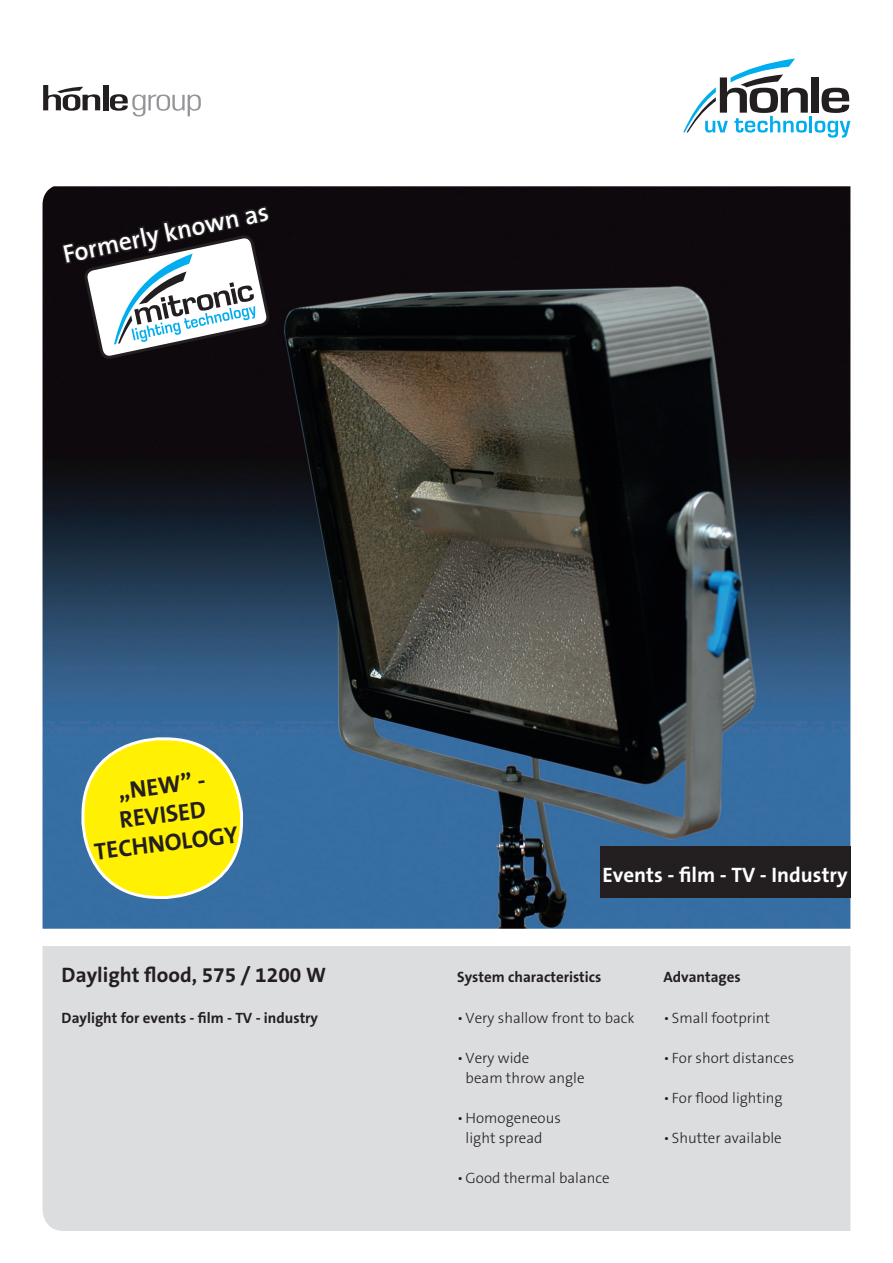
<style>
.page{position:relative;width:893px;height:1263px;background:#fff}
.page>*{position:absolute;margin:0;border:0;box-sizing:border-box;transform-origin:0 0}
.t1{font:600 25.5px "The Sans B6";color:#fff}
.t2{font:700 24px/28.8px "The Sans B7";color:#231f20;text-align:center}
.t3{font:700 21px "The Sans B7";color:#231f20}
.t4{font:700 21px "The Sans B7";color:#fff}
.t5{font:300 15px/20.1px "The Sans B3";color:#231f20}
.t6{font:700 15px "The Sans B7";color:#231f20}
</style>
<div class="page">
<div style="left:43px;top:946px;width:807px;height:285px;background:#dcdddf"></div>
<img style="left:43px;top:186px;width:807px;height:743px">
<div style="left:103px;top:85px;width:5px;height:25px;background:#231f20"></div>
<svg style="left:110px;top:94px;width:91px;height:22px"></svg>
<svg style="left:43px;top:85px;width:57px;height:26px"></svg>
<div style="left:600px;top:846px;width:250px;height:51px;background:#231f20"></div>
<div style="left:83px;top:739px;width:159px;height:158px;background:#fff101;border-radius:77px"></div>
<div style="left:81px;top:737px;width:162px;height:162px;border:3px solid #fff;border-radius:77px"></div>
<hr style="left:809px;top:116px;width:3px;height:16px;background:#00aeef">
<svg style="left:815px;top:121px;width:35px;height:17px"></svg>
<div style="left:812px;top:77px;width:7px;height:36px;background:#231f20"></div>
<svg style="left:822px;top:88px;width:27px;height:25px"></svg>
<svg style="left:683px;top:58px;width:125px;height:75px"></svg>
<svg style="left:60px;top:186px;width:212px;height:193px"></svg>
<h1 class="t1" style="left:60px;top:242px;width:211px;rotate:-12deg">Formerly known as</h1>
<h2 class="t2" style="left:86px;top:781px;width:146px;rotate:-7deg">„NEW” -<br>REVISED<br>TECHNOLOGY</h2>
<h3 class="t4" style="left:602px;top:863px;width:247px">Events - film - TV - Industry</h3>
<h3 class="t3" style="left:62px;top:964px;width:266px">Daylight flood, 575 / 1200 W</h3>
<p class="t6" style="left:663px;top:969px;width:79px">Advantages</p>
<p class="t5" style="left:663px;top:1008px;width:108px">• Small footprint</p>
<p class="t5" style="left:663px;top:1048px;width:132px">• For short distances</p>
<p class="t5" style="left:663px;top:1088px;width:121px">• For flood lighting</p>
<p class="t5" style="left:663px;top:1128px;width:120px">• Shutter available</p>
<p class="t6" style="left:457px;top:969px;width:146px">System characteristics</p>
<p class="t5" style="left:457px;top:1008px;width:179px">•Very shallow front to back</p>
<p class="t5" style="left:466px;top:1048px;width:120px;text-indent:-9px">•Very wide<br>beam throw angle</p>
<p class="t5" style="left:466px;top:1108px;width:97px;text-indent:-9px">• Homogeneous light spread</p>
<p class="t5" style="left:457px;top:1169px;width:154px">•Good thermal balance</p>
<p class="t6" style="left:62px;top:1009px;width:258px">Daylight for events - film - TV - industry</p>
</div>
